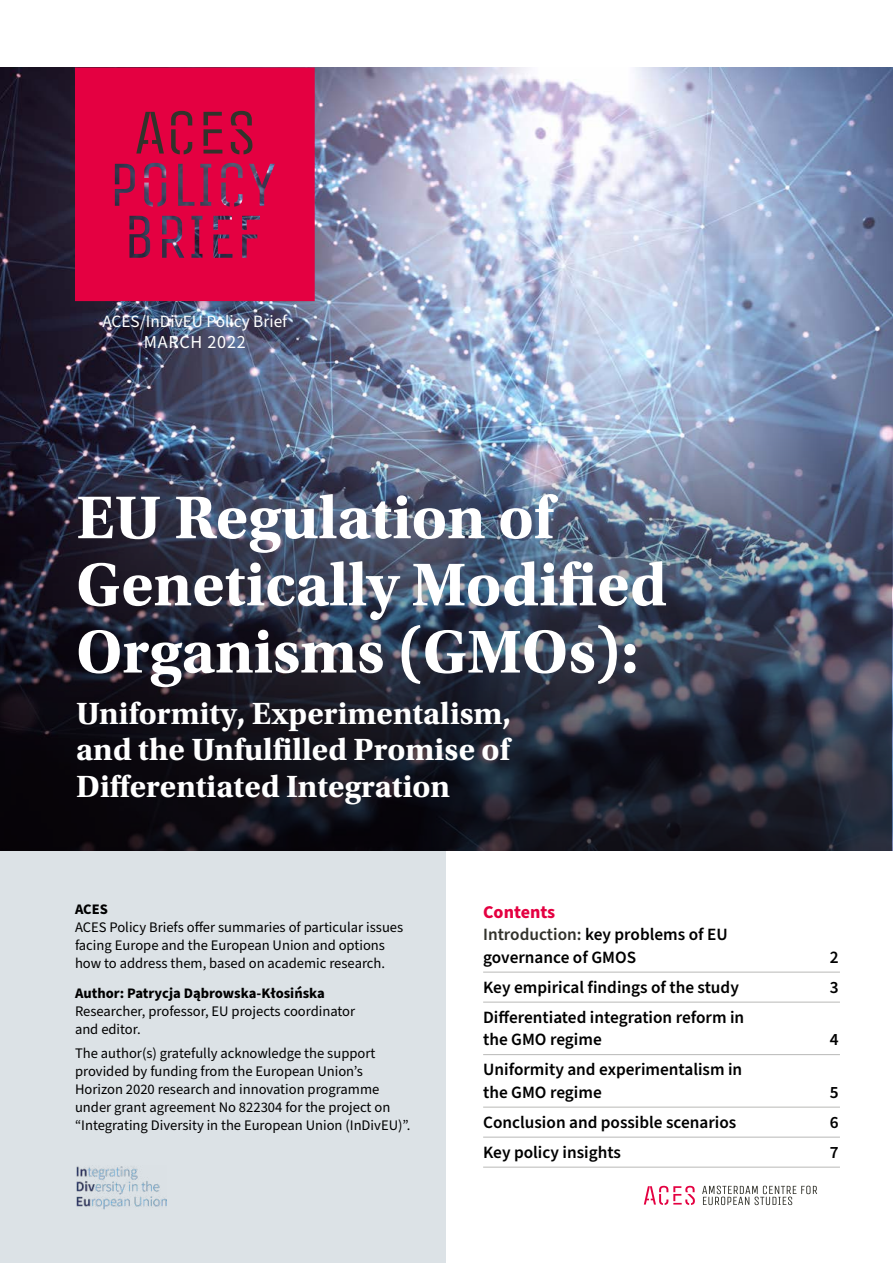
<style>
.page{position:relative;width:893px;height:1263px;background:#fff}
.page>*{position:absolute;margin:0;border:0;box-sizing:border-box;transform-origin:0 0}
.t1{font:700 63.45px/67.2px "Utopia Std";color:#fff}
.t2{font:700 32.25px/36.3px "Utopia Std";color:#fff;text-align:justify}
.t3{font:18.15px "Source Sans Pro";letter-spacing:.04em;color:#fff}
.t4{font:700 18px "Source Sans Pro";color:#e40041}
.t5{font:600 17.25px/22.5px "Source Sans Pro";color:#000}
.t6{font:17.25px "Source Sans Pro";color:#fff}
.t7{font:14.55px/17.9px "Source Sans Pro";color:#000}
.t8{font:700 14.55px "Source Sans Pro";color:#000}
.s1{color:#32322b}
</style>
<div class="page">
<div style="left:0;top:850px;width:446px;height:413px;background:#dce2e6"></div>
<img style="left:0;top:68px;width:893px;height:782px">
<img style="left:0;top:216px;width:892px;height:634px">
<svg style="left:75px;top:68px;width:240px;height:233px;background:#d70543"></svg>
<svg style="left:171px;top:111px;width:81px;height:43px;background:#b00e3a"></svg>
<svg style="left:75px;top:67px;width:89px;height:86px;background:#d9023f"></svg>
<svg style="left:644px;top:1186px;width:51px;height:19px"></svg>
<svg style="left:702px;top:1186px;width:115px;height:19px"></svg>
<hr style="left:483px;top:972px;width:357px;height:1px;background:#b9b9b7">
<hr style="left:483px;top:1002px;width:357px;height:1px;background:#b9b9b7">
<hr style="left:483px;top:1054px;width:357px;height:1px;background:#b9b9b7">
<hr style="left:483px;top:1107px;width:357px;height:1px;background:#b9b9b7">
<hr style="left:483px;top:1137px;width:357px;height:1px;background:#b9b9b7">
<hr style="left:483px;top:1167px;width:357px;height:1px;background:#b9b9b7">
<img style="left:77px;top:1166px;width:89px;height:43px">
<p class="t6" style="left:102px;top:310px;width:186px">ACES/InDivEU Policy Brief</p>
<p class="t3" style="left:144px;top:330px;width:104px">MARCH 2022</p>
<h1 class="t1" style="left:76px;top:484px;width:592px">EU Regulation of<br>Genetically Modified<br>Organisms (GMOs):</h1>
<h2 class="t2" style="left:76px;top:695px;width:436px">Uniformity, Experimentalism, and the Unfulfilled Promise of Differentiated Integration</h2>
<p class="t8" style="left:75px;top:899px;width:34px">ACES</p>
<p class="t7" style="left:75px;top:919px;width:330px">ACES Policy Briefs offer summaries of particular issues facing Europe and the European Union and options how to address them, based on academic research.</p>
<p class="t8" style="left:75px;top:984px;width:251px">Author: Patrycja Dąbrowska-Kłosińska</p>
<p class="t7" style="left:75px;top:1003px;width:282px">Researcher, professor, EU projects coordinator and editor.</p>
<p class="t7" style="left:75px;top:1045px;width:337px">The author(s) gratefully acknowledge the support provided by funding from the European Union’s Horizon 2020 research and innovation programme under grant agreement No 822304 for the project on “Integrating Diversity in the European Union (InDivEU)”.</p>
<p class="t4" style="left:483px;top:899px;width:74px">Contents</p>
<p class="t5" style="left:483px;top:924px;width:246px"><span class="s1">Introduction:</span> key problems of EU governance of GMOS</p>
<p class="t5" style="left:830px;top:946px;width:10px">2</p>
<p class="t5" style="left:483px;top:976px;width:257px">Key empirical findings of the study</p>
<p class="t5" style="left:830px;top:976px;width:10px">3</p>
<p class="t5" style="left:483px;top:1006px;width:263px">Differentiated integration reform in the GMO regime</p>
<p class="t5" style="left:830px;top:1029px;width:10px">4</p>
<p class="t5" style="left:483px;top:1059px;width:261px">Uniformity and experimentalism in the GMO regime</p>
<p class="t5" style="left:830px;top:1081px;width:10px">5</p>
<p class="t5" style="left:483px;top:1111px;width:255px">Conclusion and possible scenarios</p>
<p class="t5" style="left:830px;top:1111px;width:10px">6</p>
<p class="t5" style="left:483px;top:1141px;width:139px">Key policy insights</p>
<p class="t5" style="left:830px;top:1141px;width:10px">7</p>
</div>
